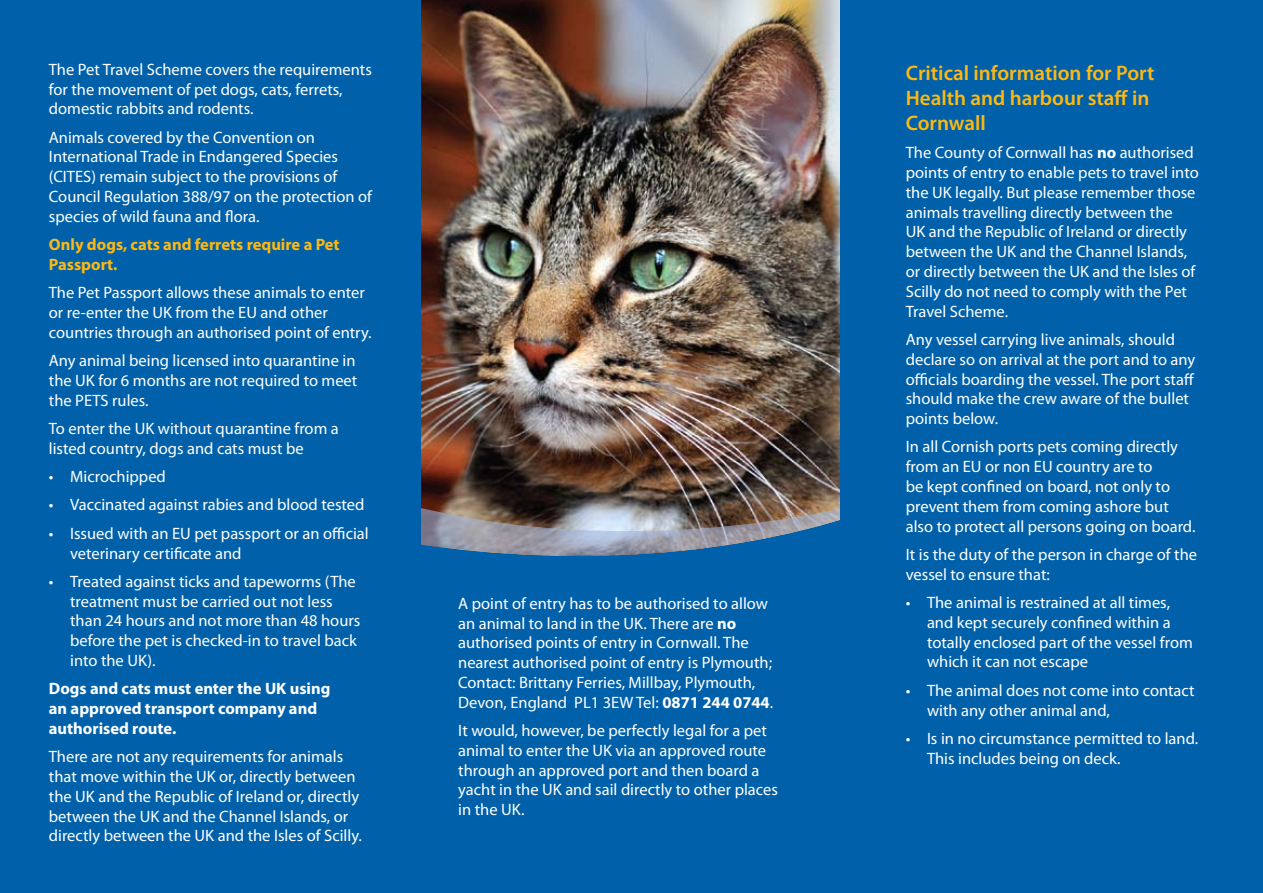
<style>
.page{position:relative;width:1263px;height:893px;background:#fff}
.page>*{position:absolute;margin:0;border:0;box-sizing:border-box;transform-origin:0 0}
.t1{font:600 21px/25.2px "Myriad Pro";color:#fdb813}
.t2{font:16.5px/19.8px "Myriad Pro";color:#fff}
.t3{font:700 16.5px/19.8px "Myriad Pro";color:#fff}
.t4{font:700 16.5px/19.8px "Myriad Pro";color:#fdb813}
.s1{font-weight:700}
</style>
<div class="page">
<div style="left:404px;top:0;width:439px;height:893px;background:#0061aa"></div>
<img style="left:421px;top:0;width:419px;height:556px">
<div style="left:0;top:0;width:421px;height:893px;background:#0061aa"></div>
<div style="left:841px;top:0;width:422px;height:893px;background:#0061aa"></div>
<p class="t2" style="left:49px;top:59px;width:324px">The Pet Travel Scheme covers the requirements for the movement of pet dogs, cats, ferrets, domestic rabbits and rodents.</p>
<p class="t2" style="left:49px;top:127px;width:325px">Animals covered by the Convention on International Trade in Endangered Species (CITES) remain subject to the provisions of Council Regulation 388/97 on the protection of species of wild fauna and flora.</p>
<p class="t4" style="left:49px;top:234px;width:292px">Only dogs, cats and ferrets require a Pet<br>Passport.</p>
<p class="t2" style="left:49px;top:283px;width:324px">The Pet Passport allows these animals to enter or re-enter the UK from the EU and other countries through an authorised point of entry.</p>
<p class="t2" style="left:49px;top:350px;width:310px;text-align:justify">Any animal being licensed into quarantine in the UK for 6 months are not required to meet the PETS rules.</p>
<p class="t2" style="left:49px;top:418px;width:291px">To enter the UK without quarantine from a listed country, dogs and cats must be</p>
<p class="t2" style="left:49px;top:466px;width:119px">• Microchipped</p>
<p class="t2" style="left:49px;top:495px;width:317px">• Vaccinated against rabies and blood tested</p>
<p class="t2" style="left:70px;top:523px;width:300px;text-indent:-21px">• Issued with an EU pet passport or an official veterinary certificate and</p>
<p class="t2" style="left:70px;top:571px;width:292px;text-indent:-21px">• Treated against ticks and tapeworms (The treatment must be carried out not less than 24 hours and not more than 48 hours before the pet is checked-in to travel back into the UK).</p>
<p class="t3" style="left:49px;top:678px;width:283px">Dogs and cats must enter the UK using an approved transport company and authorised route.</p>
<p class="t2" style="left:49px;top:747px;width:314px">There are not any requirements for animals that move within the UK or, directly between the UK and the Republic of Ireland or, directly between the UK and the Channel Islands, or directly between the UK and the Isles of Scilly.</p>
<p class="t2" style="left:458px;top:593px;width:316px">A point of entry has to be authorised to allow an animal to land in the UK. There are <span class="s1">no </span>authorised points of entry in Cornwall. The nearest authorised point of entry is Plymouth; Contact: Brittany Ferries, Millbay, Plymouth, Devon, England PL1 3EW Tel: <span class="s1">0871 244 0744</span>.</p>
<p class="t2" style="left:458px;top:720px;width:321px">It would, however, be perfectly legal for a pet animal to enter the UK via an approved route through an approved port and then board a yacht in the UK and sail directly to other places in the UK.</p>
<p class="t1" style="left:906px;top:59px;width:250px">Critical information for Port<br>Health and harbour staff in<br>Cornwall</p>
<p class="t2" style="left:906px;top:143px;width:294px">The County of Cornwall has <span class="s1">no</span> authorised points of entry to enable pets to travel into the UK legally. But please remember those animals travelling directly between the<br>UK and the Republic of Ireland or directly between the UK and the Channel Islands, or directly between the UK and the Isles of Scilly do not need to comply with the Pet Travel Scheme.</p>
<p class="t2" style="left:906px;top:329px;width:291px">Any vessel carrying live animals, should declare so on arrival at the port and to any officials boarding the vessel. The port staff should make the crew aware of the bullet points below.</p>
<p class="t2" style="left:906px;top:437px;width:291px">In all Cornish ports pets coming directly from an EU or non EU country are to<br>be kept confined on board, not only to prevent them from coming ashore but also to protect all persons going on board.</p>
<p class="t2" style="left:906px;top:544px;width:293px">It is the duty of the person in charge of the vessel to ensure that:</p>
<p class="t2" style="left:927px;top:592px;width:267px;text-indent:-21px">• The animal is restrained at all times, and kept securely confined within a totally enclosed part of the vessel from which it can not escape</p>
<p class="t2" style="left:927px;top:680px;width:269px;text-indent:-21px">• The animal does not come into contact with any other animal and,</p>
<p class="t2" style="left:927px;top:728px;width:273px;text-indent:-21px">• Is in no circumstance permitted to land.<br>This includes being on deck.</p>
</div>
